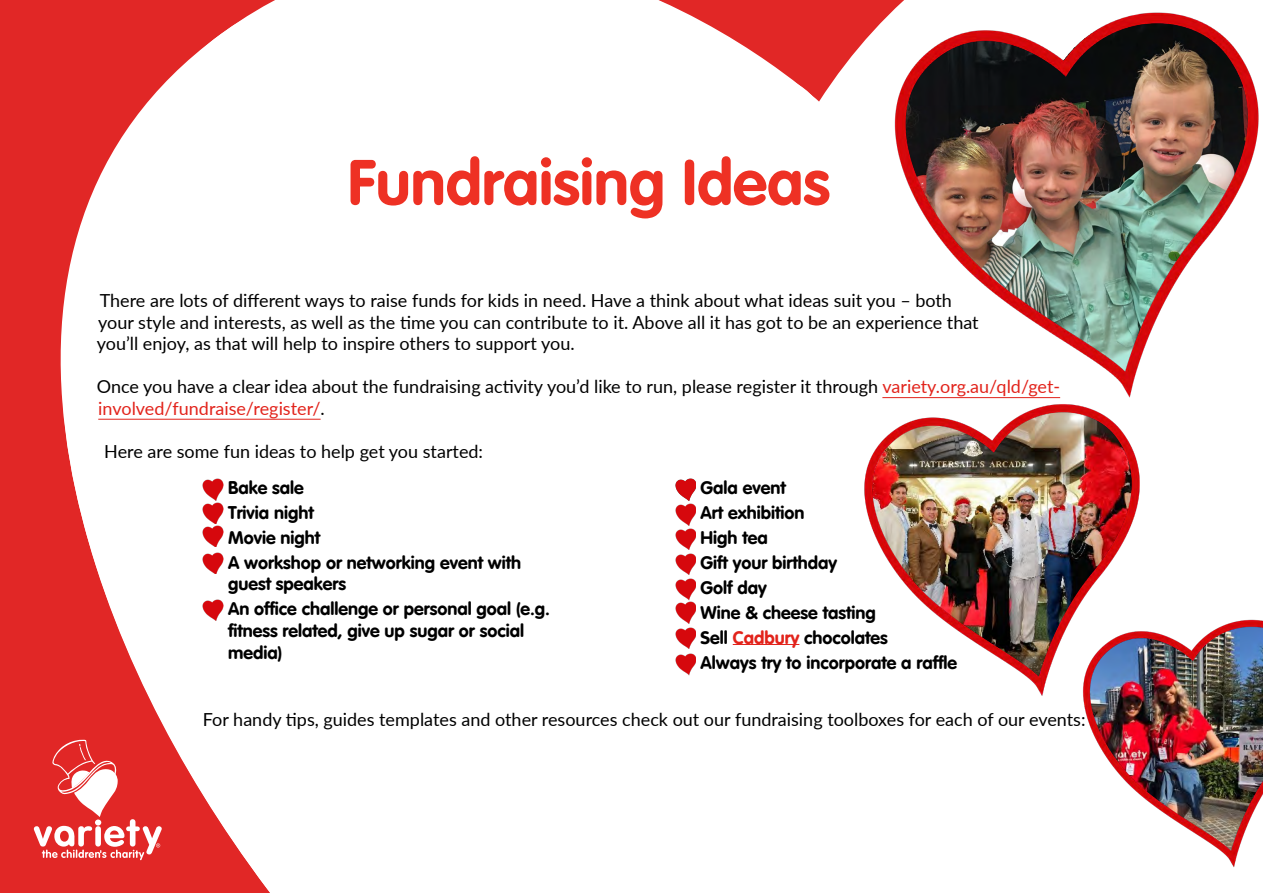
<style>
.page{position:relative;width:1263px;height:893px;background:#fff}
.page>*{position:absolute;margin:0;border:0;box-sizing:border-box;transform-origin:0 0}
.t1{font:63px "VAG Rounded Bold";color:#ee3124}
.t2{font:18px/21.6px "Lato";color:#000}
.t3{font:18px/24.9px "VAG Rounded Bold";color:#000}
.s1{color:#e2231b}
</style>
<div class="page">
<svg style="left:658px;top:0;width:246px;height:102px"></svg>
<svg style="left:0;top:0;width:321px;height:893px"></svg>
<svg style="left:34px;top:739px;width:128px;height:121px"></svg>
<img style="left:202px;top:478px;width:21px;height:22px">
<img style="left:202px;top:502px;width:21px;height:22px">
<img style="left:202px;top:526px;width:21px;height:21px">
<img style="left:202px;top:553px;width:21px;height:21px">
<img style="left:202px;top:599px;width:21px;height:21px">
<img style="left:675px;top:478px;width:21px;height:22px">
<img style="left:675px;top:504px;width:21px;height:21px">
<img style="left:675px;top:528px;width:21px;height:22px">
<img style="left:675px;top:553px;width:21px;height:22px">
<img style="left:675px;top:578px;width:21px;height:22px">
<img style="left:675px;top:602px;width:21px;height:21px">
<img style="left:1084px;top:619px;width:179px;height:248px">
<img style="left:675px;top:627px;width:21px;height:22px">
<img style="left:675px;top:653px;width:21px;height:22px">
<img style="left:885px;top:3px;width:374px;height:394px">
<img style="left:864px;top:397px;width:284px;height:306px">
<hr style="left:733px;top:644px;width:66px;height:1px;background:#e2231b">
<hr style="left:882px;top:397px;width:178px;height:1px;background:#e2231b">
<hr style="left:98px;top:419px;width:223px;height:1px;background:#e2231b">
<h1 class="t1" style="left:348px;top:146px;width:484px">Fundraising Ideas</h1>
<p class="t2" style="left:97px;top:289px;width:883px">There are lots of different ways to raise funds for kids in need. Have a think about what ideas suit you – both your style and interests, as well as the time you can contribute to it. Above all it has got to be an experience that you’ll enjoy, as that will help to inspire others to support you.</p>
<p class="t2" style="left:97px;top:375px;width:965px">Once you have a clear idea about the fundraising activity you’d like to run, please register it through <span class="s1">variety.org.au/qld/get&shy;involved/fundraise/register/</span>.</p>
<p class="t2" style="left:104px;top:440px;width:380px">Here are some fun ideas to help get you started:</p>
<p class="t3" style="left:228px;top:475px;width:295px">Bake sale<br>Trivia night<br>Movie night<br>A workshop or networking event with</p>
<p class="t3" style="left:228px;top:571px;width:323px">guest speakers<br>An office challenge or personal goal (e.g.</p>
<p class="t3" style="left:228px;top:620px;width:298px;line-height:21.6px">fitness related, give up sugar or social media)</p>
<p class="t3" style="left:700px;top:475px;width:258px">Gala event<br>Art exhibition<br>High tea<br>Gift your birthday<br>Golf day<br>Wine &amp; cheese tasting<br>Sell <span class="s1">Cadbury</span> chocolates<br>Always try to incorporate a raffle</p>
<p class="t2" style="left:203px;top:707px;width:884px">For handy tips, guides templates and other resources check out our fundraising toolboxes for each of our events:</p>
</div>
